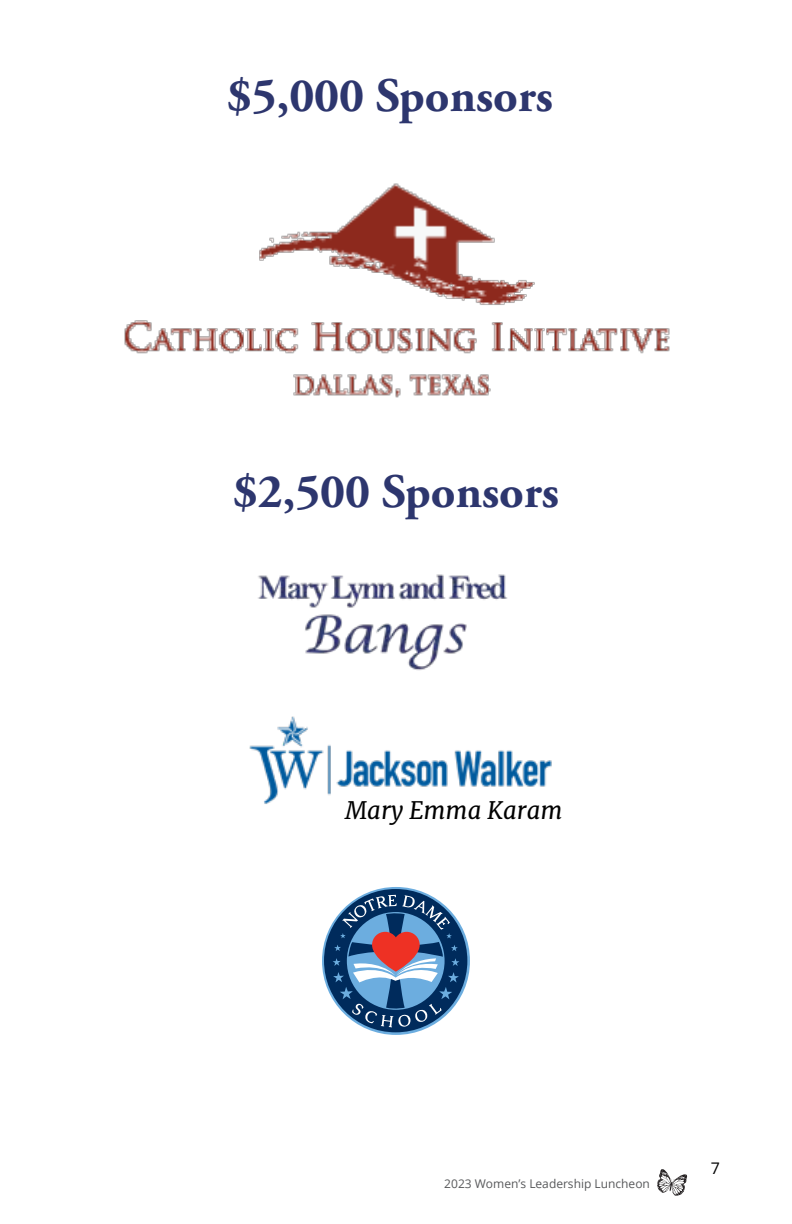
<style>
.page{position:relative;width:792px;height:1224px;background:#fff}
.page>*{position:absolute;margin:0;border:0;box-sizing:border-box;transform-origin:0 0}
.t1{font:700 48px "Adobe Garamond Pro";color:#2d366e}
.t2{font:italic 24px "Merriweather";color:#000}
.t3{font:16px "Open Sans";color:#000}
.t4{font:12px "Open Sans";color:#58595b}
</style>
<div class="page">
<svg style="left:657px;top:1169px;width:30px;height:27px"></svg>
<img style="left:124px;top:183px;width:546px;height:215px">
<img style="left:258px;top:574px;width:250px;height:97px">
<img style="left:249px;top:716px;width:303px;height:88px">
<svg style="left:322px;top:887px;width:148px;height:148px"></svg>
<div style="left:324px;top:889px;width:143px;height:143px;background:#002b5c;border-radius:50%"></div>
<svg style="left:333px;top:895px;width:126px;height:132px"></svg>
<h1 class="t1" style="left:227px;top:67px;width:328px">$5,000 Sponsors</h1>
<h1 class="t1" style="left:233px;top:464px;width:328px">$2,500 Sponsors</h1>
<h2 class="t2" style="left:345px;top:796px;width:219px">Mary Emma Karam</h2>
<p class="t4" style="left:444px;top:1175px;width:207px">2023 Women’s Leadership Luncheon</p>
<h3 class="t3" style="left:711px;top:1157px;width:11px">7</h3>
</div>
